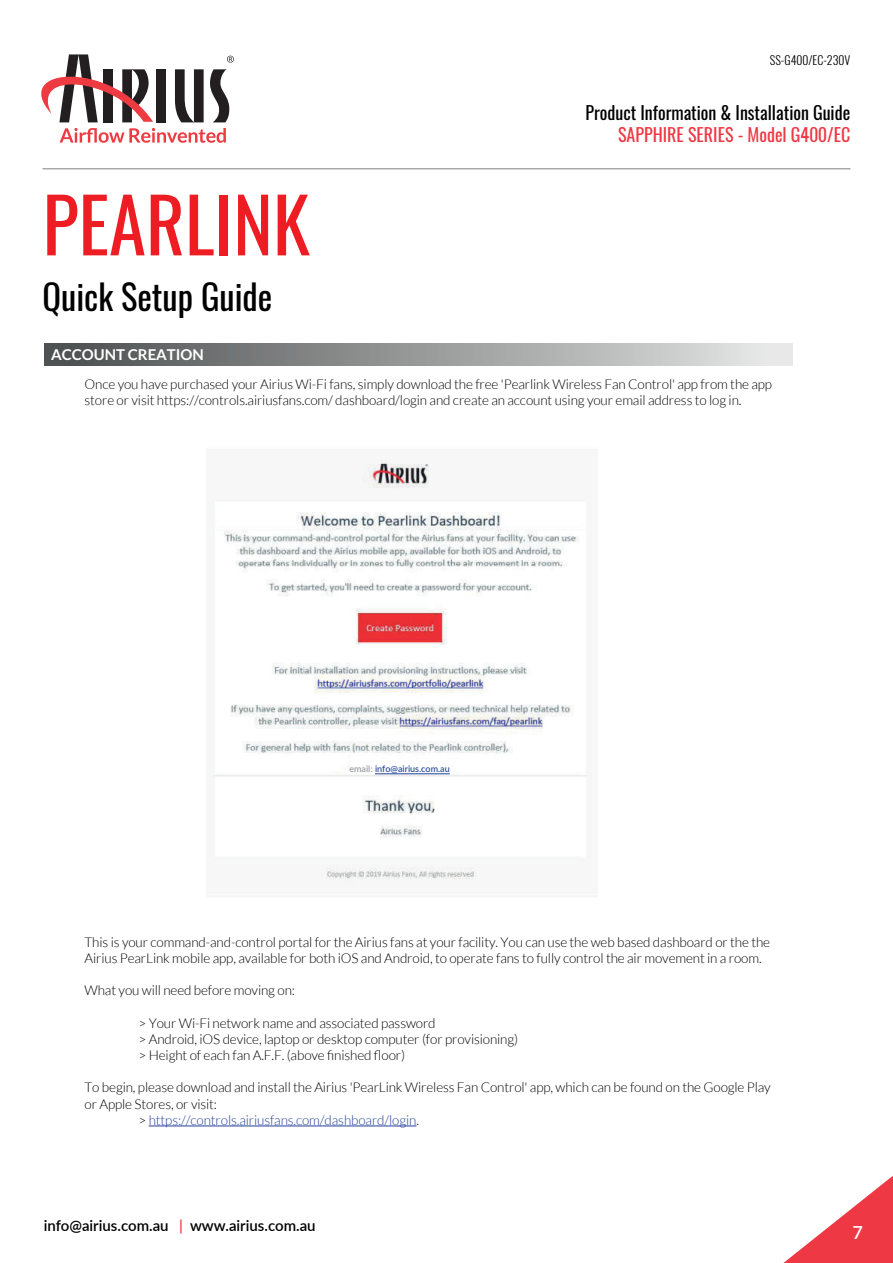
<style>
.page{position:relative;width:893px;height:1263px;background:#fff}
.page>*{position:absolute;margin:0;border:0;box-sizing:border-box;transform-origin:0 0}
.t1{font:75px "Oswald";color:#ee1d23}
.t2{font:34.5px "Oswald";color:#000001}
.t3{font:18px "Oswald";color:#000001}
.t4{font:18px "Oswald";color:#ee3944}
.t5{font:600 18px "Lato";color:#fff}
.t6{font:600 15px "Lato";color:#000001}
.t7{font:700 15px "Lato";color:#fff}
.t8{font:300 13.5px/16.2px "Lato";letter-spacing:-.01em;color:#000001}
.t9{font:300 13.5px "Lato";letter-spacing:-.01em;color:#223f99}
.t10{font:300 12px "Oswald";color:#000001}
.t11{font:500 9px "Lato";color:#20419a}
.s1{color:#939598}
.s2{color:#000001}
.s3{color:#ee3944}
</style>
<div class="page">
<svg style="left:783px;top:1176px;width:110px;height:87px"></svg>
<hr style="left:43px;top:168px;width:807px;height:1px;background:#7c7f81">
<div style="left:156px;top:69px;width:10px;height:53px;background:#231f20"></div>
<svg style="left:41px;top:54px;width:112px;height:68px"></svg>
<svg style="left:175px;top:69px;width:55px;height:53px"></svg>
<svg style="left:227px;top:56px;width:7px;height:7px"></svg>
<svg style="left:60px;top:128px;width:166px;height:15px"></svg>
<img style="left:207px;top:449px;width:391px;height:433px">
<div style="left:44px;top:343px;width:748px;height:23px;background:linear-gradient(to right,#4a4d4d,#e6e6e6)"></div>
<hr style="left:149px;top:1126px;width:268px;height:1px;background:#223f99">
<hr style="left:375px;top:773px;width:75px;height:1px;background:#20419a">
<p class="t10" style="left:770px;top:54px;width:82px">SS-G400/EC-230V</p>
<h3 class="t3" style="left:585px;top:106px;width:266px">Product Information &amp; Installation Guide</h3>
<h3 class="t4" style="left:618px;top:127px;width:234px">SAPPHIRE SERIES - Model G400/EC</h3>
<h1 class="t1" style="left:43px;top:194px;width:269px">PEARLINK</h1>
<h2 class="t2" style="left:43px;top:282px;width:231px">Quick Setup Guide</h2>
<p class="t7" style="left:51px;top:349px;width:154px">ACCOUNT CREATION</p>
<p class="t8" style="left:85px;top:377px;width:689px">Once you have purchased your Airius Wi-Fi fans, simply download the free 'Pearlink Wireless Fan Control' app from the app store or visit https://controls.airiusfans.com/ dashboard/login and create an account using your email address to log in.</p>
<p class="t11" style="left:349px;top:762px;width:102px"><span class="s1">email:</span> info@airius.com.au</p>
<p class="t8" style="left:85px;top:934px;width:687px">This is your command-and-control portal for the Airius fans at your facility. You can use the web based dashboard or the the<br>Airius PearLink mobile app, available for both iOS and Android, to operate fans to fully control the air movement in a room.</p>
<p class="t8" style="left:85px;top:983px;width:212px">What you will need before moving on:</p>
<p class="t8" style="left:139px;top:1015px;width:381px">&gt; Your Wi-Fi network name and associated password<br>&gt; Android, iOS device, laptop or desktop computer (for provisioning) &gt; Height of each fan A.F.F. (above finished floor)</p>
<p class="t8" style="left:85px;top:1080px;width:688px">To begin, please download and install the Airius 'PearLink Wireless Fan Control' app, which can be found on the Google Play</p>
<p class="t8" style="left:85px;top:1096px;width:134px">or Apple Stores, or visit:</p>
<p class="t9" style="left:139px;top:1114px;width:282px"><span class="s2">&gt;</span> https://controls.airiusfans.com/dashboard/login<span class="s2">.</span></p>
<p class="t6" style="left:44px;top:1219px;width:273px">info@airius.com.au <span class="s3">|</span> www.airius.com.au</p>
<h3 class="t5" style="left:853px;top:1225px;width:12px">7</h3>
</div>
